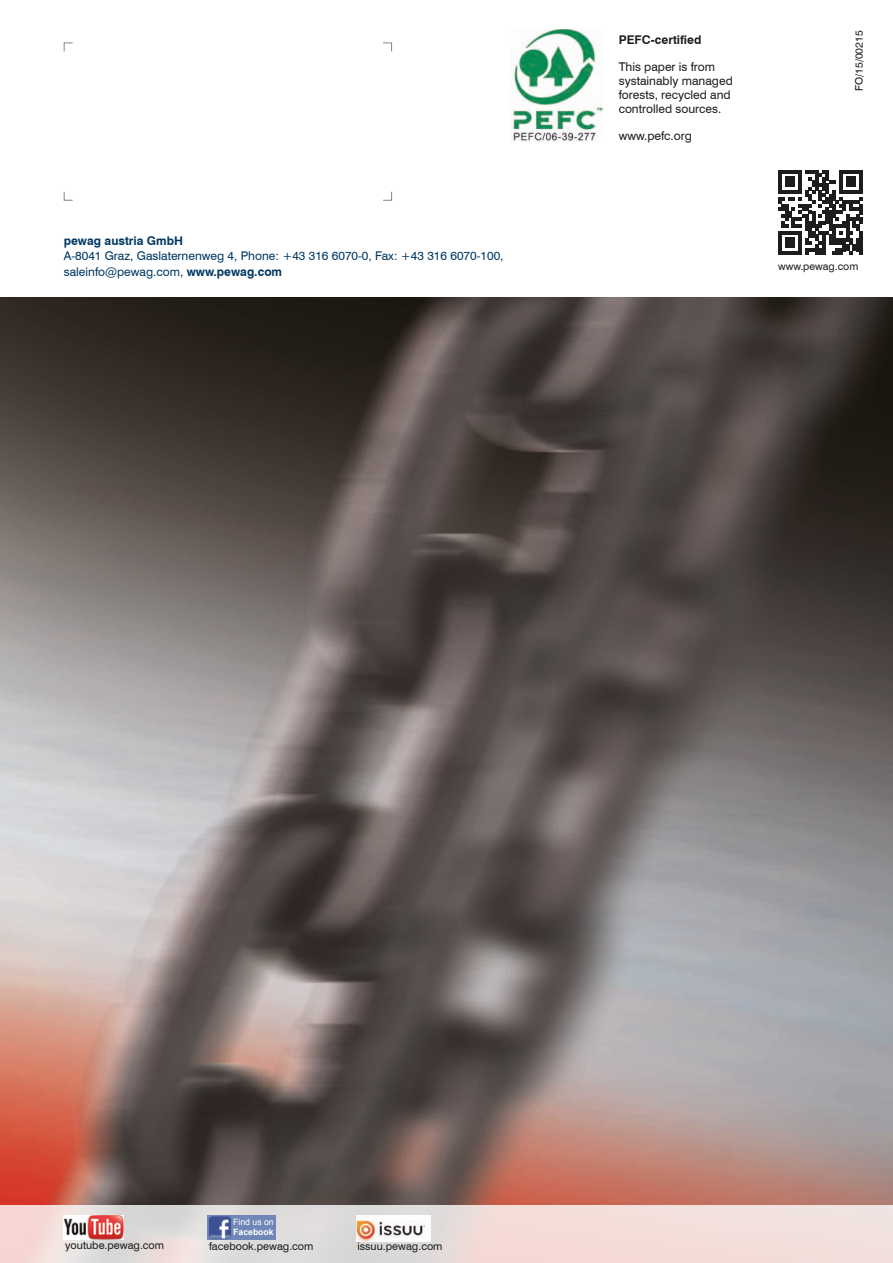
<style>
.page{position:relative;width:893px;height:1263px;background:#fff}
.page>*{position:absolute;margin:0;border:0;box-sizing:border-box;transform-origin:0 0}
.t1{font:12px/15.9px "Swiss 721 BT";color:#003964}
.t2{font:12px/13.8px "Swiss 721 BT";color:#1d1d1b}
.t3{font:700 12px "Swiss 721 BT";color:#003964}
.t4{font:700 12px "Swiss 721 BT";color:#1d1d1b}
.t5{font:10.8px "Swiss 721 BT";color:#1d1d1b}
.t6{font:10.5px "Swiss 721 BT";color:#1d1d1b}
.t7{font:8.7px "Arial";color:#fff}
.t8{font:700 8.7px "Arial";color:#fff}
.s1{font-weight:700}
</style>
<div class="page">
<img style="left:0;top:298px;width:893px;height:907px">
<svg style="left:0;top:1205px;width:893px;height:58px;background:#ebdcda"></svg>
<img style="left:356px;top:1215px;width:74px;height:27px">
<div style="left:208px;top:1215px;width:68px;height:25px;background:#7187b7"></div>
<img style="left:209px;top:1216px;width:22px;height:23px">
<img style="left:64px;top:1215px;width:60px;height:24px">
<svg style="left:778px;top:170px;width:85px;height:85px"></svg>
<hr style="left:859px;top:231px;width:4px;height:24px;background:#1d1d1b">
<img style="left:510px;top:30px;width:93px;height:112px">
<p class="t3" style="left:64px;top:233px;width:121px">pewag austria GmbH</p>
<p class="t1" style="left:64px;top:248px;width:441px">A-8041 Graz, Gaslaternenweg 4, Phone: +43 316 6070-0, Fax: +43 316 6070-100, saleinfo@pewag.com, <span class="s1">www.pewag.com</span></p>
<p class="t4" style="left:619px;top:32px;width:84px">PEFC-certified</p>
<p class="t2" style="left:619px;top:60px;width:116px">This paper is from systainably managed forests, recycled and controlled sources.</p>
<p class="t2" style="left:619px;top:129px;width:75px">www.pefc.org</p>
<p class="t6" style="left:853px;top:91px;width:62px;rotate:-90deg">FO/15/00215</p>
<p class="t6" style="left:778px;top:259px;width:82px">www.pewag.com</p>
<p class="t7" style="left:233px;top:1216px;width:42px">Find us on</p>
<p class="t8" style="left:233px;top:1226px;width:42px">Facebook</p>
<p class="t5" style="left:65px;top:1239px;width:101px">youtube.pewag.com</p>
<p class="t5" style="left:209px;top:1239px;width:106px">facebook.pewag.com</p>
<p class="t5" style="left:358px;top:1240px;width:87px">issuu.pewag.com</p>
</div>
